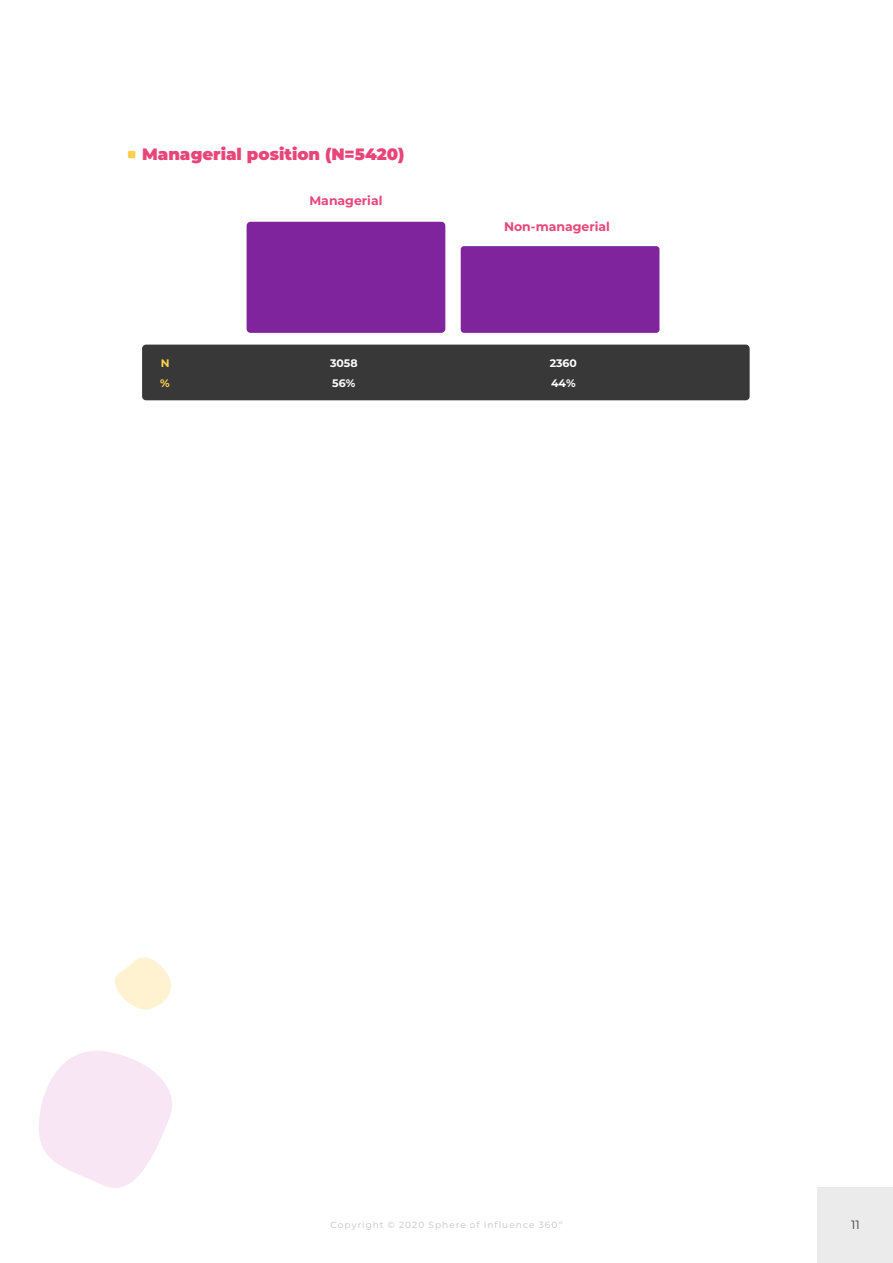
<style>
.page{position:relative;width:893px;height:1263px;background:#fff}
.page>*{position:absolute;margin:0;border:0;box-sizing:border-box;transform-origin:0 0}
.t1{font:900 16.5px "Montserrat";color:#e84578}
.t2{font:700 12.45px "Montserrat";color:#e84578}
.t3{font:12px "Montserrat";color:#393939}
.t4{font:700 10.95px "Montserrat";color:#fff}
.t5{font:700 10.95px "Montserrat";color:#ffd14d}
.t6{font:9px "Montserrat";letter-spacing:.115em;color:#c4c2c1}
</style>
<div class="page">
<div style="left:818px;top:1188px;width:75px;height:75px;background:#ebebeb"></div>
<svg style="left:114px;top:957px;width:57px;height:52px"></svg>
<svg style="left:39px;top:1051px;width:133px;height:137px"></svg>
<div style="left:142px;top:345px;width:608px;height:55px;background:#383838;border-radius:4px"></div>
<div style="left:247px;top:222px;width:198px;height:111px;background:#80249e;border-radius:4px"></div>
<div style="left:461px;top:246px;width:198px;height:87px;background:#80249e;border-radius:3px"></div>
<div style="left:128px;top:151px;width:7px;height:7px;background:#ffd04d;border-radius:2px"></div>
<h1 class="t1" style="left:142px;top:142px;width:264px">Managerial position (N=5420)</h1>
<h2 class="t2" style="left:309px;top:191px;width:75px">Managerial</h2>
<h2 class="t2" style="left:504px;top:218px;width:107px">Non-managerial</h2>
<p class="t5" style="left:161px;top:355px;width:10px">N</p>
<p class="t4" style="left:330px;top:355px;width:29px">3058</p>
<p class="t4" style="left:550px;top:355px;width:29px">2360</p>
<p class="t5" style="left:160px;top:376px;width:11px">%</p>
<p class="t4" style="left:332px;top:376px;width:25px">56%</p>
<p class="t4" style="left:551px;top:376px;width:26px">44%</p>
<p class="t6" style="left:330px;top:1218px;width:234px">Copyright © 2020 Sphere of Influence 360º</p>
<h3 class="t3" style="left:851px;top:1217px;width:10px">11</h3>
</div>
